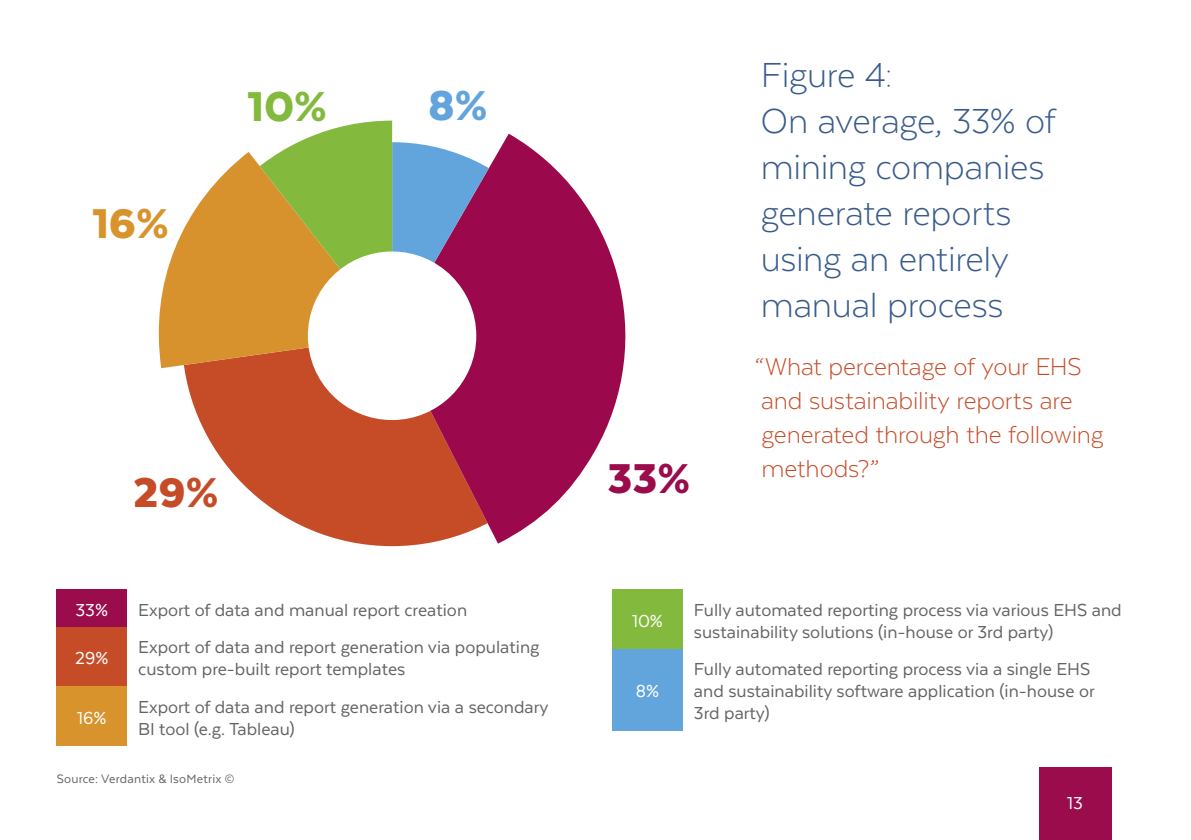
<style>
.page{position:relative;width:1191px;height:840px;background:#fff}
.page>*{position:absolute;margin:0;border:0;box-sizing:border-box;transform-origin:0 0}
.t1{font:900 48px "Texta";color:#c64c27}
.t2{font:900 48px "Texta";color:#9a0c4c}
.t3{font:900 48px "Texta";color:#d8932d}
.t4{font:900 48px "Texta";color:#83ba3d}
.t5{font:900 48px "Texta";color:#62a4dc}
.t6{font:300 40px/46px "Texta";letter-spacing:-.01em;color:#395b8b}
.t7{font:300 28px/34px "Texta";letter-spacing:-.005em;color:#c64c27}
.t8{font:20px/22px "Texta";color:#636363}
.t9{font:20px "Texta";color:#fff}
.t10{font:14px "Texta";letter-spacing:.015em;color:#636363}
</style>
<div class="page">
<div style="left:1038px;top:766px;width:73px;height:73px;background:#9a0c4c"></div>
<div style="left:57px;top:588px;width:70px;height:38px;background:#9a0c4c"></div>
<div style="left:57px;top:626px;width:70px;height:60px;background:#c64c27"></div>
<div style="left:57px;top:686px;width:70px;height:60px;background:#d8932d"></div>
<div style="left:612px;top:588px;width:70px;height:60px;background:#83ba3d"></div>
<div style="left:612px;top:648px;width:70px;height:82px;background:#62a4dc"></div>
<svg style="left:184px;top:368px;width:314px;height:178px;fill:#c64c27"></svg>
<svg style="left:392px;top:134px;width:234px;height:409px;fill:#9b094c"></svg>
<svg style="left:158px;top:165px;width:156px;height:203px;fill:#d7922d"></svg>
<svg style="left:233px;top:120px;width:276px;height:215px;background:#a9996f"></svg>
<div style="left:308px;top:251px;width:168px;height:169px;background:#fff;border-radius:50%"></div>
<h1 class="t3" style="left:92px;top:198px;width:78px">16%</h1>
<h1 class="t4" style="left:248px;top:81px;width:81px">10%</h1>
<h1 class="t5" style="left:428px;top:80px;width:61px">8%</h1>
<h1 class="t1" style="left:133px;top:467px;width:87px">29%</h1>
<p class="t9" style="left:75px;top:599px;width:34px">33%</p>
<p class="t8" style="left:138px;top:598px;width:330px">Export of data and manual report creation</p>
<p class="t9" style="left:75px;top:647px;width:35px">29%</p>
<p class="t8" style="left:138px;top:635px;width:403px">Export of data and report generation via populating custom pre-built report templates</p>
<p class="t9" style="left:77px;top:707px;width:31px">16%</p>
<p class="t8" style="left:138px;top:695px;width:412px">Export of data and report generation via a secondary<br>BI tool (e.g. Tableau)</p>
<p class="t10" style="left:57px;top:771px;width:179px">Source: Verdantix &amp; IsoMetrix ©</p>
<h1 class="t2" style="left:607px;top:453px;width:84px">33%</h1>
<h2 class="t6" style="left:761px;top:51px;width:296px">Figure 4:<br>On average, 33% of mining companies generate reports using an entirely manual process</h2>
<h3 class="t7" style="left:755px;top:349px;width:350px">“What percentage of your EHS and sustainability reports are generated through the following methods?”</h3>
<p class="t9" style="left:632px;top:610px;width:32px">10%</p>
<p class="t8" style="left:694px;top:598px;width:429px">Fully automated reporting process via various EHS and sustainability solutions (in-house or 3rd party)</p>
<p class="t9" style="left:636px;top:680px;width:25px">8%</p>
<p class="t8" style="left:694px;top:657px;width:402px">Fully automated reporting process via a single EHS and sustainability software application (in-house or<br>3rd party)</p>
<p class="t9" style="left:1067px;top:792px;width:17px">13</p>
</div>
